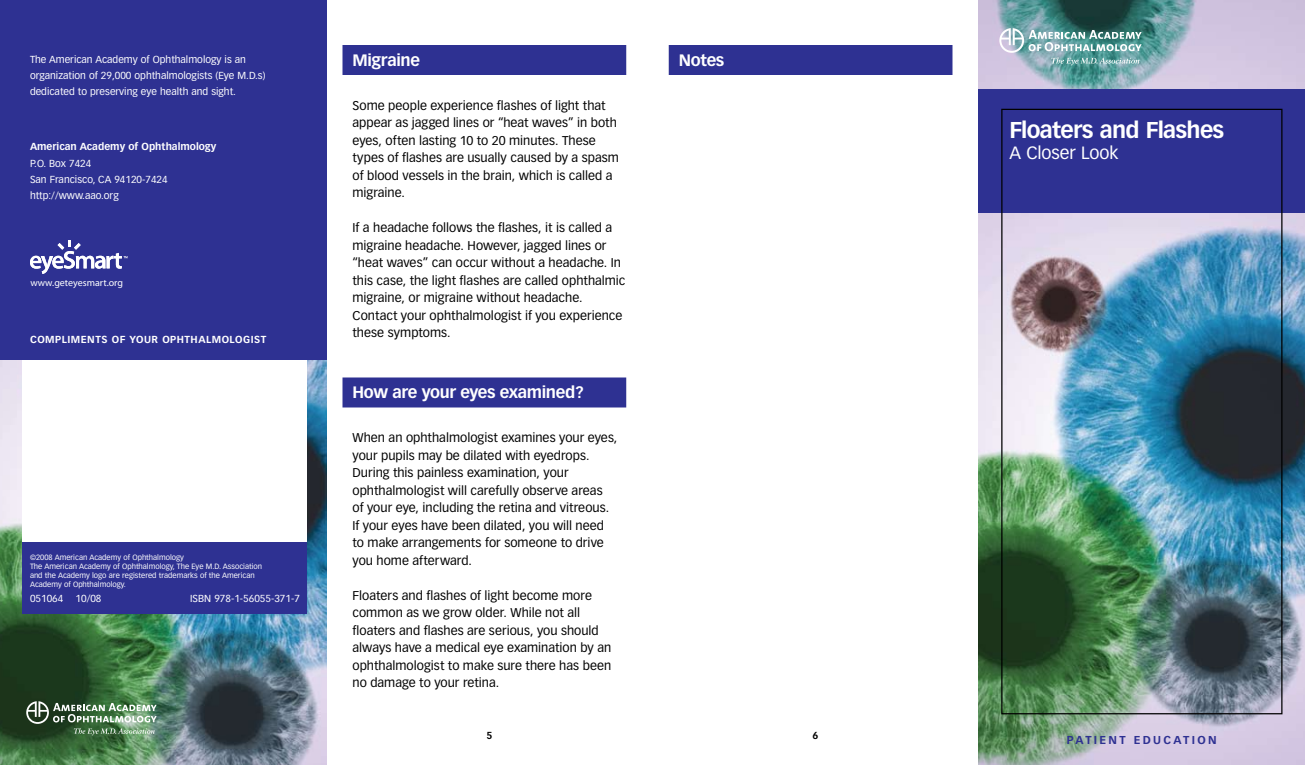
<style>
.page{position:relative;width:1305px;height:765px;background:#fff}
.page>*{position:absolute;margin:0;border:0;box-sizing:border-box;transform-origin:0 0}
.t1{font:700 22.5px "Vectora LH";letter-spacing:-.03em;color:#fff}
.t2{font:17.5px "Vectora LH";letter-spacing:-.005em;color:#fff}
.t3{font:700 16.25px "Vectora LH";letter-spacing:-.02em;color:#fff}
.t4{font:12.5px/17.5px "Vectora LH";color:#000}
.t5{font:700 11.25px "Vectora LH";letter-spacing:.205em;color:#2e3192}
.t6{font:10px/16.2px "Vectora LH";color:#fff}
.t7{font:700 10px "Vectora LH";letter-spacing:.05em;color:#fff}
.t8{font:700 10px "Vectora LH";color:#fff}
.t9{font:10px "Myriad Pro";color:#fff}
.t10{font:700 10px "Vectora LH";color:#000}
.t11{font:7.5px/8.8px "Vectora LH";color:#fff}
</style>
<div class="page">
<img style="left:0;top:360px;width:326px;height:405px">
<div style="left:0;top:0;width:326px;height:360px;background:#2e3192"></div>
<svg style="left:26px;top:701px;width:131px;height:34px;background:#658467"></svg>
<div style="left:22px;top:542px;width:286px;height:72px;background:#2e3192"></div>
<div style="left:22px;top:360px;width:286px;height:182px;background:#fff"></div>
<img style="left:979px;top:0;width:326px;height:765px">
<svg style="left:999px;top:28px;width:143px;height:37px;background:#89b1b4"></svg>
<div style="left:979px;top:89px;width:326px;height:123px;background:#2e3192"></div>
<div style="left:1001px;top:109px;width:281px;height:605px;border:1px solid #000"></div>
<svg style="left:30px;top:240px;width:97px;height:34px"></svg>
<div style="left:342px;top:45px;width:284px;height:30px;background:#2e3192"></div>
<div style="left:342px;top:378px;width:284px;height:30px;background:#2e3192"></div>
<div style="left:669px;top:45px;width:283px;height:30px;background:#2e3192"></div>
<p class="t6" style="left:30px;top:51px;width:237px">The American Academy of Ophthalmology is an organization of 29,000 ophthalmologists (Eye M.D.s) dedicated to preserving eye health and sight.</p>
<p class="t8" style="left:30px;top:141px;width:188px">American Academy of Ophthalmology</p>
<p class="t6" style="left:30px;top:155px;width:139px">P.O. Box 7424<br>San Francisco, CA 94120-7424 http://www.aao.org</p>
<p class="t9" style="left:30px;top:276px;width:94px">www.geteyesmart.org</p>
<p class="t7" style="left:30px;top:333px;width:238px">COMPLIMENTS OF YOUR OPHTHALMOLOGIST</p>
<p class="t11" style="left:30px;top:553px;width:234px">©2008 American Academy of Ophthalmology<br>The American Academy of Ophthalmology, The Eye M.D. Association and the Academy logo are registered trademarks of the American Academy of Ophthalmology.</p>
<p class="t6" style="left:30px;top:590px;width:73px">051064 10/08</p>
<p class="t6" style="left:190px;top:590px;width:111px">ISBN 978-1-56055-371-7</p>
<h3 class="t3" style="left:352px;top:50px;width:69px">Migraine</h3>
<p class="t4" style="left:352px;top:97px;width:268px">Some people experience flashes of light that appear as jagged lines or “heat waves” in both eyes, often lasting 10 to 20 minutes. These types of flashes are usually caused by a spasm of blood vessels in the brain, which is called a migraine.</p>
<p class="t4" style="left:352px;top:219px;width:274px">If a headache follows the flashes, it is called a migraine headache. However, jagged lines or “heat waves” can occur without a headache. In this case, the light flashes are called ophthalmic migraine, or migraine without headache.<br>Contact your ophthalmologist if you experience these symptoms.</p>
<h3 class="t3" style="left:352px;top:383px;width:233px">How are your eyes examined?</h3>
<p class="t4" style="left:352px;top:429px;width:266px">When an ophthalmologist examines your eyes, your pupils may be dilated with eyedrops.<br>During this painless examination, your ophthalmologist will carefully observe areas<br>of your eye, including the retina and vitreous.<br>If your eyes have been dilated, you will need to make arrangements for someone to drive you home afterward.</p>
<p class="t4" style="left:352px;top:587px;width:260px">Floaters and flashes of light become more common as we grow older. While not all floaters and flashes are serious, you should always have a medical eye examination by an ophthalmologist to make sure there has been no damage to your retina.</p>
<h3 class="t3" style="left:679px;top:50px;width:47px">Notes</h3>
<p class="t10" style="left:486px;top:729px;width:7px">5</p>
<p class="t10" style="left:813px;top:729px;width:7px">6</p>
<h1 class="t1" style="left:1009px;top:116px;width:216px">Floaters and Flashes</h1>
<h2 class="t2" style="left:1009px;top:143px;width:111px">A Closer Look</h2>
<p class="t5" style="left:1067px;top:733px;width:151px">PATIENT EDUCATION</p>
</div>
